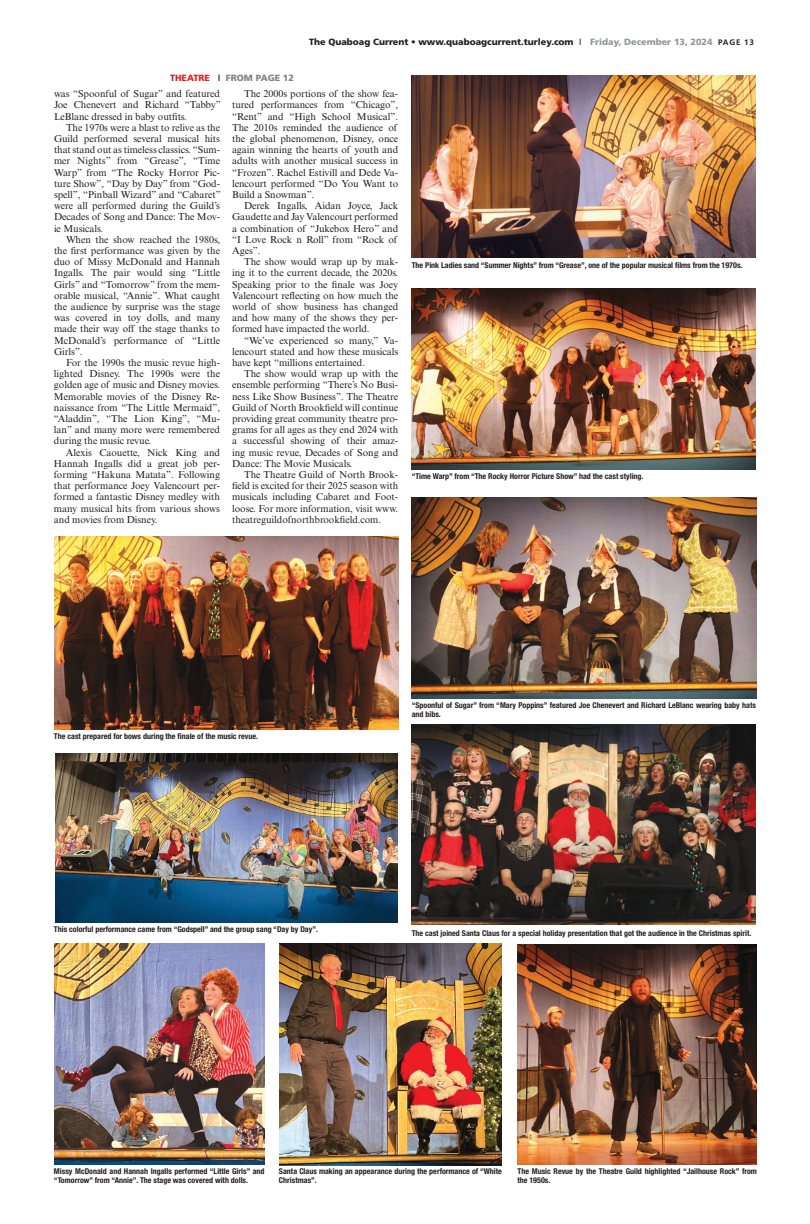
<style>
.page{position:relative;width:810px;height:1224px;background:#fff}
.page>*{position:absolute;margin:0;border:0;box-sizing:border-box;transform-origin:0 0}
.QC_Body_Text{font:10px/11.2px "Times New Roman MT Std";letter-spacing:-.005em;color:#231f20;text-align:justify}
.t1{font:900 9px "Frutiger LT Std";color:#231f20}
.t2{font:900 9px "Frutiger LT Std";color:#808285}
.QC_Photo_Cutline{font:700 condensed 8px/9px "Helvetica Neue LT Std";color:#231f20}
.s1{color:#df2027}
.s2{font-family:"Helvetica Neue LT Std";font-weight:500;font-stretch:condensed;color:#231f20}
.s3{font-family:"Helvetica Neue LT Std";font-weight:400}
.s4{color:#939598}
.s5{font-weight:700;font-size:8px}
</style>
<div class="page">
<img style="left:412px;top:75px;width:344px;height:182px">
<img style="left:412px;top:288px;width:344px;height:182px">
<img style="left:55px;top:753px;width:342px;height:169px">
<img style="left:54px;top:943px;width:211px;height:221px">
<img style="left:280px;top:943px;width:222px;height:223px">
<img style="left:412px;top:724px;width:344px;height:201px">
<img style="left:54px;top:537px;width:344px;height:193px">
<img style="left:518px;top:945px;width:239px;height:219px">
<img style="left:412px;top:498px;width:345px;height:200px">
<p class="t2" style="left:170px;top:72px;width:125px"><span class="s1">THEATRE</span> <span class="s2">I</span> FROM PAGE 12</p>
<p class="t1" style="left:309px;top:36px;width:446px">The Quaboag Current • www.quaboagcurrent.turley.com <span class="s3">I</span> <span class="s4">Friday, December 13, 2024</span> <span class="s5">PAGE 13</span></p>
<p class="QC_Body_Text" style="left:54px;top:88px;width:168px">was “Spoonful of Sugar” and featured Joe Chenevert and Richard “Tabby” LeBlanc dressed in baby outfits.</p>
<p class="QC_Body_Text" style="left:54px;top:122px;width:168px;text-indent:12px">The 1970s were a blast to relive as the Guild performed several musical hits that stand out as timeless classics. “Sum&shy;mer Nights” from “Grease”, “Time Warp” from “The Rocky Horror Pic&shy;ture Show”, “Day by Day” from “God&shy;spell”, “Pinball Wizard” and “Cabaret” were all performed during the Guild’s Decades of Song and Dance: The Mov&shy;ie Musicals.</p>
<p class="QC_Body_Text" style="left:54px;top:234px;width:168px;text-indent:12px">When the show reached the 1980s, the first performance was given by the duo of Missy McDonald and Hannah Ingalls. The pair would sing “Little Girls” and “Tomorrow” from the mem&shy;orable musical, “Annie”. What caught the audience by surprise was the stage was covered in toy dolls, and many made their way off the stage thanks to McDonald’s performance of “Little Girls”.</p>
<p class="QC_Body_Text" style="left:54px;top:357px;width:168px;text-indent:12px">For the 1990s the music revue high&shy;lighted Disney. The 1990s were the golden age of music and Disney movies.<br>Memorable movies of the Disney Re&shy;naissance from “The Little Mermaid”, “Aladdin”, “The Lion King”, “Mu&shy;lan” and many more were remembered during the music revue.</p>
<p class="QC_Body_Text" style="left:54px;top:447px;width:168px;text-indent:12px">Alexis Caouette, Nick King and Hannah Ingalls did a great job per&shy;forming “Hakuna Matata”. Following that performance Joey Valencourt per&shy;formed a fantastic Disney medley with many musical hits from various shows and movies from Disney.</p>
<p class="QC_Body_Text" style="left:232px;top:88px;width:168px;text-indent:12px">The 2000s portions of the show fea&shy;tured performances from “Chicago”, “Rent” and “High School Musical”.<br>The 2010s reminded the audience of the global phenomenon, Disney, once again winning the hearts of youth and adults with another musical success in “Frozen”. Rachel Estivill and Dede Va&shy;lencourt performed “Do You Want to Build a Snowman”.</p>
<p class="QC_Body_Text" style="left:232px;top:200px;width:168px;text-indent:12px">Derek Ingalls, Aidan Joyce, Jack Gaudette and Jay Valencourt performed a combination of “Jukebox Hero” and “I Love Rock n Roll” from “Rock of Ages”.</p>
<p class="QC_Body_Text" style="left:232px;top:256px;width:168px;text-indent:12px">The show would wrap up by mak&shy;ing it to the current decade, the 2020s.<br>Speaking prior to the finale was Joey Valencourt reflecting on how much the world of show business has changed and how many of the shows they per&shy;formed have impacted the world.</p>
<p class="QC_Body_Text" style="left:232px;top:335px;width:168px;text-indent:12px">“We’ve experienced so many,” Va&shy;lencourt stated and how these musicals have kept “millions entertained.</p>
<p class="QC_Body_Text" style="left:232px;top:368px;width:168px;text-indent:12px">The show would wrap up with the ensemble performing “There’s No Busi&shy;ness Like Show Business”. The Theatre Guild of North Brookfield will continue providing great community theatre pro&shy;grams for all ages as they end 2024 with a successful showing of their amaz&shy;ing music revue, Decades of Song and Dance: The Movie Musicals.</p>
<p class="QC_Body_Text" style="left:232px;top:469px;width:168px;text-indent:12px">The Theatre Guild of North Brook&shy;field is excited for their 2025 season with musicals including Cabaret and Foot&shy;loose. For more information, visit www. theatreguildofnorthbrookfield.com.</p>
<p class="QC_Photo_Cutline" style="left:412px;top:260px;width:332px">The Pink Ladies sand “Summer Nights” from “Grease”, one of the popular musical films from the 1970s.</p>
<p class="QC_Photo_Cutline" style="left:412px;top:472px;width:233px">“Time Warp” from “The Rocky Horror Picture Show” had the cast styling.</p>
<p class="QC_Photo_Cutline" style="left:54px;top:731px;width:206px">The cast prepared for bows during the finale of the music revue.</p>
<p class="QC_Photo_Cutline" style="left:412px;top:701px;width:346px">“Spoonful of Sugar” from “Mary Poppins” featured Joe Chenevert and Richard LeBlanc wearing baby hats and bibs.</p>
<p class="QC_Photo_Cutline" style="left:54px;top:924px;width:266px">This colorful performance came from “Godspell” and the group sang “Day by Day”.</p>
<p class="QC_Photo_Cutline" style="left:412px;top:928px;width:341px">The cast joined Santa Claus for a special holiday presentation that got the audience in the Christmas spirit.</p>
<p class="QC_Photo_Cutline" style="left:54px;top:1167px;width:212px">Missy McDonald and Hannah Ingalls performed “Little Girls” and “Tomorrow” from “Annie”. The stage was covered with dolls.</p>
<p class="QC_Photo_Cutline" style="left:279px;top:1167px;width:224px">Santa Claus making an appearance during the performance of “White<br>Christmas”.</p>
<p class="QC_Photo_Cutline" style="left:517px;top:1167px;width:241px">The Music Revue by the Theatre Guild highlighted “Jailhouse Rock” from the 1950s.</p>
</div>
